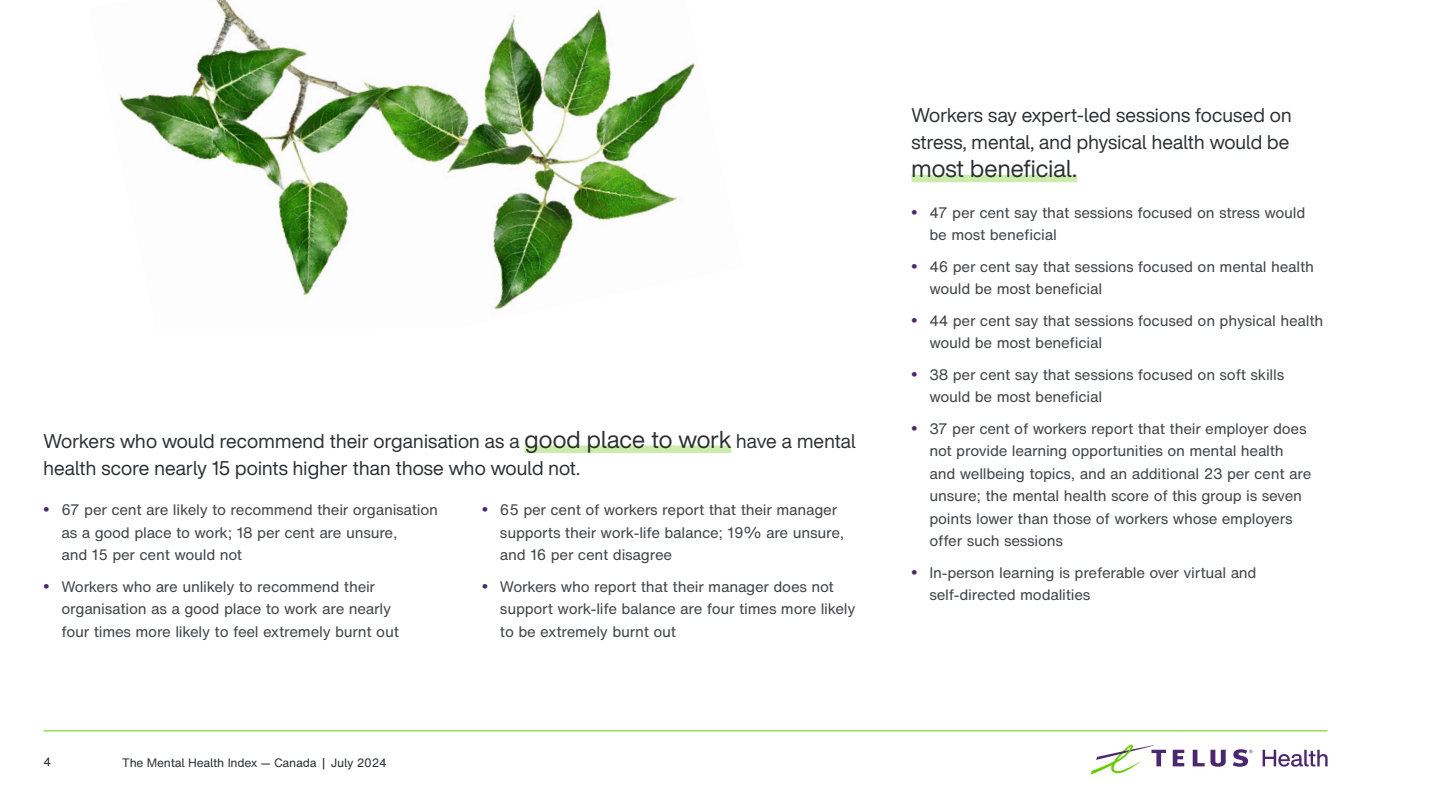
<style>
.page{position:relative;width:1440px;height:810px;background:#fff}
.page>*{position:absolute;margin:0;border:0;box-sizing:border-box;transform-origin:0 0}
.t1{font:24px "H Nfor TELUSSA Display";letter-spacing:.01em;color:#2c2e30}
.t2{font:19.5px/27px "H Nfor TELUSSA Display";letter-spacing:.01em;color:#2c2e30}
.t3{font:15px/22.5px "H Nfor TELUS";letter-spacing:-.015em;color:#414547}
.t4{font:12px "H Nfor TELUSSA";letter-spacing:-.02em;color:#2c2e30}
.t5{font:12px "H Nfor TELUS";color:#2c2e30}
.s1{font-size:24px}
.s2{font-family:"Arial";font-weight:700;font-size:16.5px;color:#4b286d}
</style>
<div class="page">
<svg style="left:1173px;top:750px;width:11px;height:16px"></svg>
<svg style="left:1193px;top:750px;width:33px;height:17px"></svg>
<svg style="left:1090px;top:745px;width:76px;height:30px"></svg>
<svg style="left:1233px;top:749px;width:20px;height:18px"></svg>
<svg style="left:1263px;top:750px;width:65px;height:17px"></svg>
<hr style="left:44px;top:730px;width:1284px;height:1px;background:#6c0">
<div style="left:912px;top:175px;width:165px;height:7px;background:#ccecac"></div>
<div style="left:525px;top:446px;width:206px;height:7px;background:#ccecac"></div>
<img style="left:120px;top:0;width:575px;height:310px">
<h2 class="t2" style="left:43px;top:427px;width:814px">Workers who would recommend their organisation as a <span class="s1">good place to work</span> have a mental health score nearly 15 points higher than those who would not.</h2>
<p class="t3" style="left:62px;top:499px;width:378px;text-indent:-18px"><span class="s2">•</span> 67 per cent are likely to recommend their organisation as a good place to work; 18 per cent are unsure,<br>and 15 per cent would not</p>
<p class="t3" style="left:62px;top:575px;width:339px;text-indent:-18px"><span class="s2">•</span> Workers who are unlikely to recommend their organisation as a good place to work are nearly four times more likely to feel extremely burnt out</p>
<p class="t3" style="left:500px;top:499px;width:346px;text-indent:-18px"><span class="s2">•</span> 65 per cent of workers report that their manager supports their work-life balance; 19% are unsure, and 16 per cent disagree</p>
<p class="t3" style="left:500px;top:575px;width:357px;text-indent:-18px"><span class="s2">•</span> Workers who report that their manager does not support work-life balance are four times more likely to be extremely burnt out</p>
<p class="t5" style="left:44px;top:754px;width:9px">4</p>
<p class="t4" style="left:122px;top:754px;width:266px">The Mental Health Index — Canada | July 2024</p>
<h2 class="t2" style="left:912px;top:101px;width:382px">Workers say expert-led sessions focused on stress, mental, and physical health would be</h2>
<h1 class="t1" style="left:912px;top:153px;width:167px">most beneficial.</h1>
<p class="t3" style="left:930px;top:201px;width:377px;text-indent:-18px"><span class="s2">•</span> 47 per cent say that sessions focused on stress would be most beneficial</p>
<p class="t3" style="left:930px;top:255px;width:386px;text-indent:-18px"><span class="s2">•</span> 46 per cent say that sessions focused on mental health would be most beneficial</p>
<p class="t3" style="left:930px;top:309px;width:395px;text-indent:-18px"><span class="s2">•</span> 44 per cent say that sessions focused on physical health would be most beneficial</p>
<p class="t3" style="left:930px;top:363px;width:356px;text-indent:-18px"><span class="s2">•</span> 38 per cent say that sessions focused on soft skills would be most beneficial</p>
<p class="t3" style="left:930px;top:417px;width:383px;text-indent:-18px"><span class="s2">•</span> 37 per cent of workers report that their employer does not provide learning opportunities on mental health and wellbeing topics, and an additional 23 per cent are unsure; the mental health score of this group is seven points lower than those of workers whose employers offer such sessions</p>
<p class="t3" style="left:930px;top:561px;width:329px;text-indent:-18px"><span class="s2">•</span> In-person learning is preferable over virtual and self-directed modalities</p>
</div>
